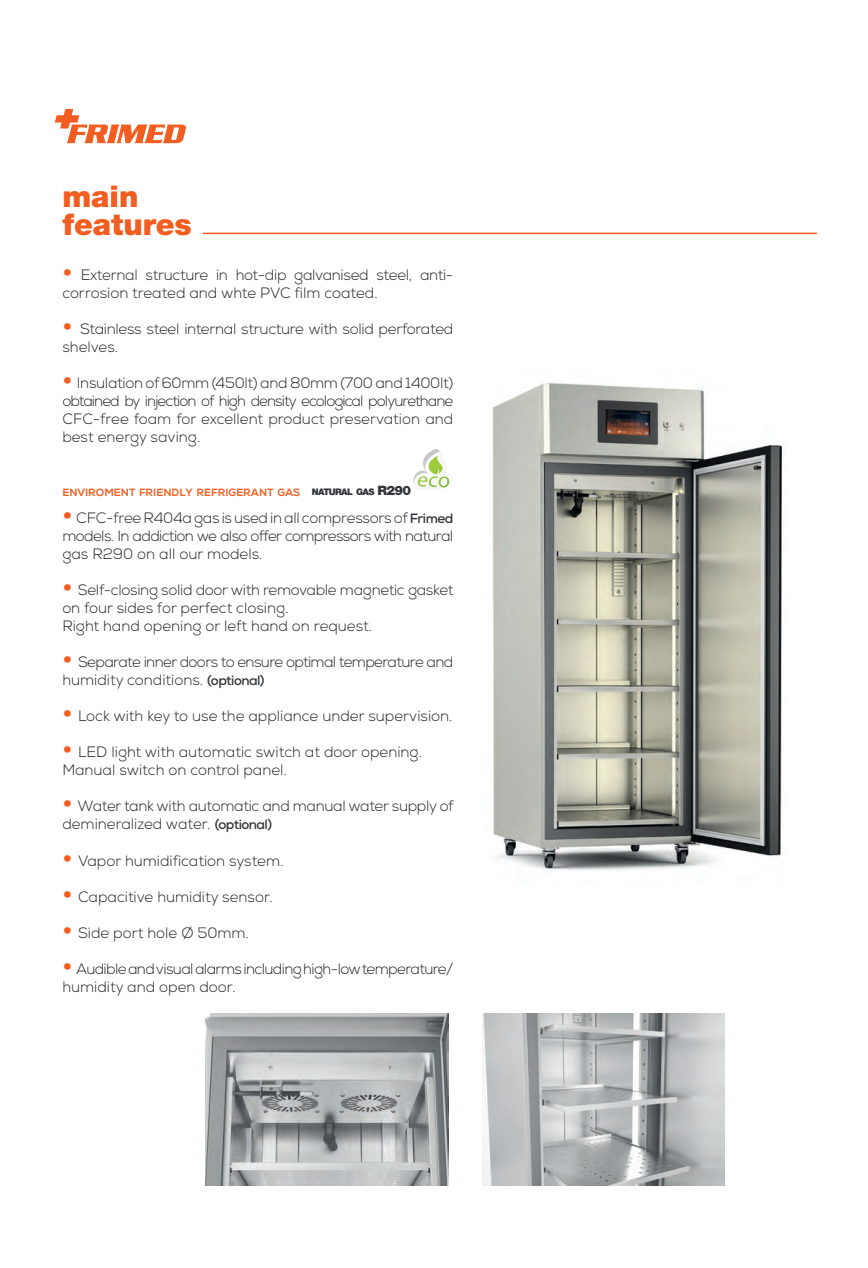
<style>
.page{position:relative;width:868px;height:1268px;background:#fff}
.page>*{position:absolute;margin:0;border:0;box-sizing:border-box;transform-origin:0 0}
.t1{font:900 30px/28.5px "Helvetica Neue LT Pro";color:#f25d21}
.t2{font:300 15px/18px "Nexa";letter-spacing:-.01em;color:#231f20}
.t3{font:300 15px/18px "Nexa";letter-spacing:-.04em;color:#231f20}
.t4{font:800 10.5px "Nexa";color:#f25d21}
.t5{font:900 9.15px "Helvetica Neue LT Pro";letter-spacing:-.07em;color:#32363a}
.s1{font-weight:800;font-size:24px;color:#f25d21}
.s2{font-size:13.05px}
.s3{font-weight:700;font-size:13.5px;color:#32363a}
</style>
<div class="page">
<img style="left:492px;top:382px;width:292px;height:489px">
<svg style="left:414px;top:449px;width:36px;height:41px"></svg>
<hr style="left:203px;top:232px;width:614px;height:2px;background:#f25d21">
<img style="left:482px;top:1013px;width:243px;height:172px">
<img style="left:205px;top:1013px;width:243px;height:172px">
<svg style="left:55px;top:109px;width:131px;height:34px"></svg>
<h1 class="t1" style="left:62px;top:181px;width:131px">main features</h1>
<p class="t2" style="left:62px;top:266px;width:393px"><span class="s1">•</span> External structure in hot-dip galvanised steel, anti&shy;corrosion treated and whte PVC film coated.</p>
<p class="t2" style="left:62px;top:320px;width:392px"><span class="s1">•</span> Stainless steel internal structure with solid perforated shelves.</p>
<p class="t2" style="left:62px;top:374px;width:392px;text-align:justify"><span class="s1">•</span> Insulation of 60mm (450lt) and 80mm (700 and 1400lt) obtained by injection of high density ecological polyurethane CFC-free foam for excellent product preservation and best energy saving.</p>
<p class="t5" style="left:312px;top:486px;width:101px">NATURAL GAS <span class="s2">R290</span></p>
<p class="t4" style="left:62px;top:486px;width:239px">ENVIROMENT FRIENDLY REFRIGERANT GAS</p>
<p class="t2" style="left:62px;top:509px;width:392px;text-align:justify"><span class="s1">•</span> CFC-free R404a gas is used in all compressors of <span class="s3">Frimed </span>models. In addiction we also offer compressors with natural gas R290 on all our models.</p>
<p class="t2" style="left:62px;top:581px;width:392px"><span class="s1">•</span> Self-closing solid door with removable magnetic gasket on four sides for perfect closing.<br>Right hand opening or left hand on request.</p>
<p class="t3" style="left:62px;top:653px;width:392px"><span class="s1">•</span> Separate inner doors to ensure optimal temperature and humidity conditions. <span class="s3">(optional)</span></p>
<p class="t2" style="left:62px;top:707px;width:392px"><span class="s1">•</span> Lock with key to use the appliance under supervision.</p>
<p class="t2" style="left:62px;top:743px;width:361px"><span class="s1">•</span> LED light with automatic switch at door opening.<br>Manual switch on control panel.</p>
<p class="t2" style="left:62px;top:797px;width:393px"><span class="s1">•</span> Water tank with automatic and manual water supply of demineralized water. <span class="s3">(optional)</span></p>
<p class="t2" style="left:62px;top:851px;width:223px"><span class="s1">•</span> Vapor humidification system.</p>
<p class="t2" style="left:62px;top:887px;width:212px"><span class="s1">•</span> Capacitive humidity sensor.</p>
<p class="t2" style="left:62px;top:923px;width:188px"><span class="s1">•</span> Side port hole Ø 50mm.</p>
<p class="t3" style="left:62px;top:959px;width:392px"><span class="s1">•</span> Audible and visual alarms including high-low temperature/ humidity and open door.</p>
</div>
